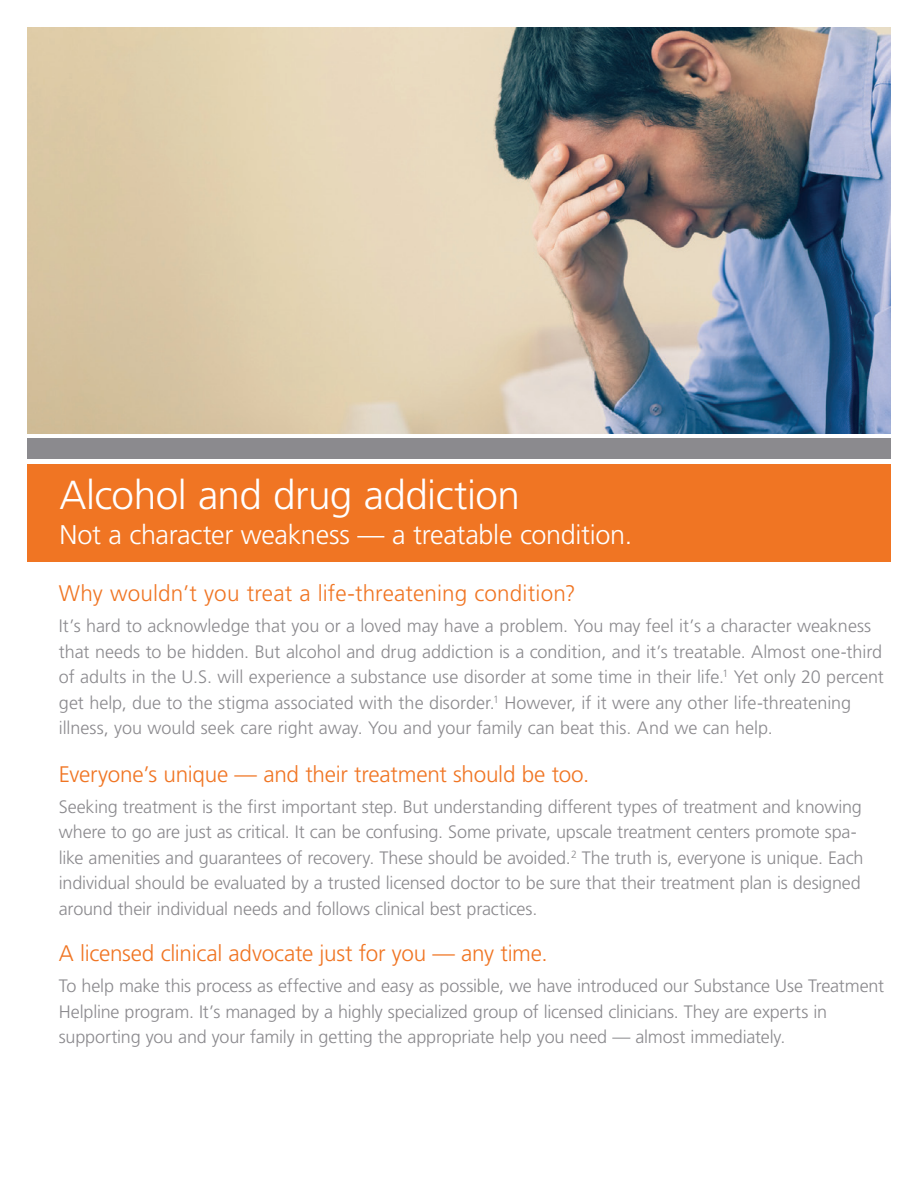
<style>
.page{position:relative;width:918px;height:1188px;background:#fff}
.page>*{position:absolute;margin:0;border:0;box-sizing:border-box;transform-origin:0 0}
.Product_Sheet_Title{font:300 40.5px "Frutiger LT Std";letter-spacing:-.015em;color:#fff}
.Product_Sheet_Title-2{font:300 27px "Frutiger LT Std";letter-spacing:-.01em;color:#fff}
.Product_Sheet_Title-3{font:300 22.5px "Frutiger LT Std";letter-spacing:-.01em;color:#f07523}
.Product_Sheet_Title-4{font:300 18px/25.5px "Frutiger LT Std";letter-spacing:-.005em;color:#8b8a8e}
</style>
<div class="page">
<img style="left:27px;top:27px;width:864px;height:407px">
<div style="left:27px;top:438px;width:864px;height:21px;background:#8b8a8e"></div>
<div style="left:27px;top:464px;width:864px;height:98px;background:#f07523"></div>
<p class="Product_Sheet_Title" style="left:59px;top:472px;width:462px">Alcohol and drug addiction</p>
<p class="Product_Sheet_Title-2" style="left:59px;top:519px;width:574px">Not a character weakness — a treatable condition.</p>
<p class="Product_Sheet_Title-3" style="left:59px;top:581px;width:518px">Why wouldn’t you treat a life-threatening condition?</p>
<p class="Product_Sheet_Title-4" style="left:59px;top:613px;width:827px">It’s hard to acknowledge that you or a loved may have a problem. You may feel it’s a character weakness that needs to be hidden. But alcohol and drug addiction is a condition, and it’s treatable. Almost one-third of adults in the U.S. will experience a substance use disorder at some time in their life.<sup>1</sup> Yet only 20 percent get help, due to the stigma associated with the disorder.<sup>1</sup> However, if it were any other life-threatening illness, you would seek care right away. You and your family can beat this. And we can help.</p>
<p class="Product_Sheet_Title-3" style="left:59px;top:762px;width:532px">Everyone’s unique — and their treatment should be too.</p>
<p class="Product_Sheet_Title-4" style="left:59px;top:794px;width:806px">Seeking treatment is the first important step. But understanding different types of treatment and knowing where to go are just as critical. It can be confusing. Some private, upscale treatment centers promote spa&shy;like amenities and guarantees of recovery. These should be avoided.<sup>2</sup> The truth is, everyone is unique. Each individual should be evaluated by a trusted licensed doctor to be sure that their treatment plan is designed around their individual needs and follows clinical best practices.</p>
<p class="Product_Sheet_Title-3" style="left:59px;top:941px;width:490px">A licensed clinical advocate just for you — any time.</p>
<p class="Product_Sheet_Title-4" style="left:59px;top:974px;width:827px">To help make this process as effective and easy as possible, we have introduced our Substance Use Treatment<br>Helpline program. It’s managed by a highly specialized group of licensed clinicians. They are experts in supporting you and your family in getting the appropriate help you need — almost immediately.</p>
</div>
